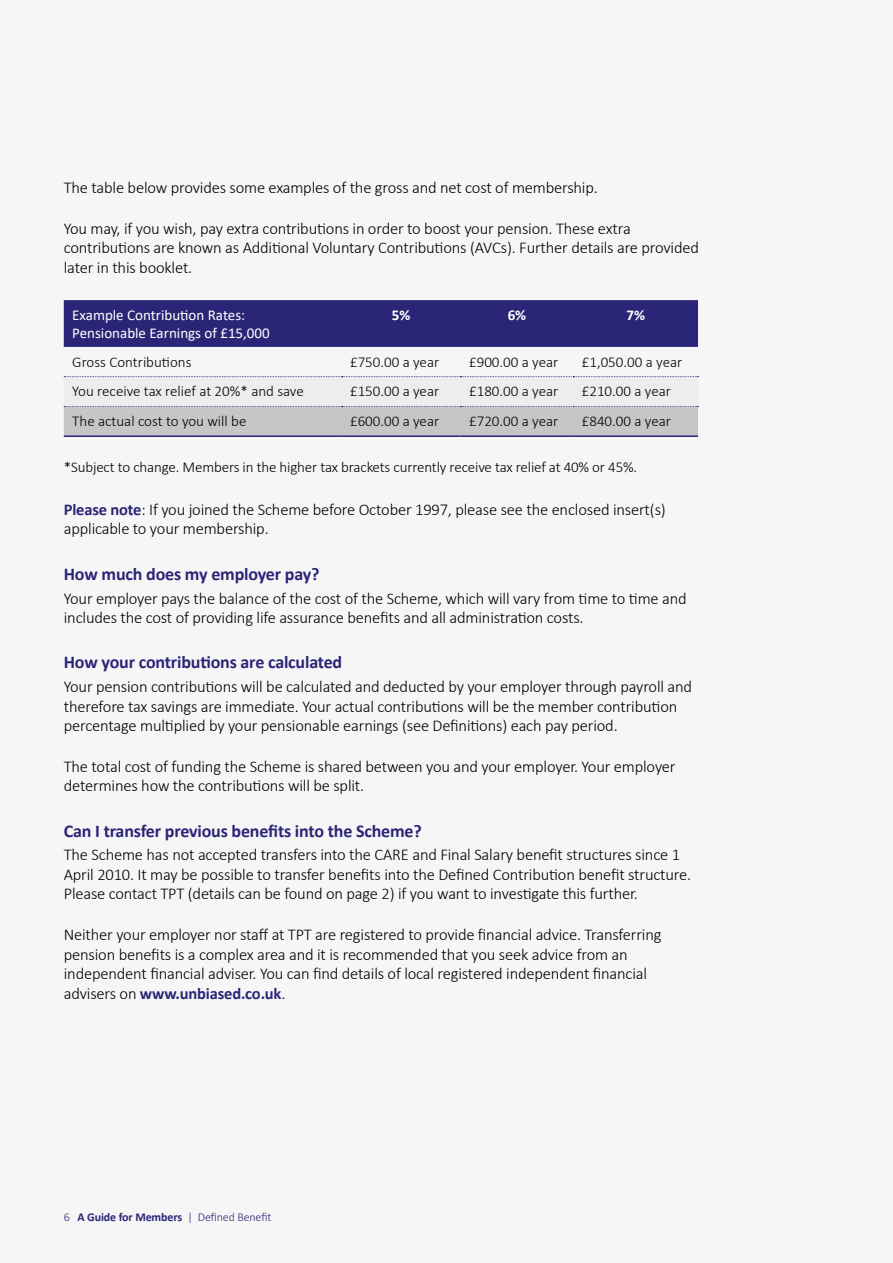
<style>
.page{position:relative;width:893px;height:1263px;background:#f6f6f6}
.page>*{position:absolute;margin:0;border:0;box-sizing:border-box;transform-origin:0 0}
.t1{font:700 18px "Calibri";letter-spacing:-.01em;color:#2b2577}
.t2{font:300 16.5px/19.5px "Calibri";letter-spacing:-.01em;color:#000}
.t3{font:300 15px "Calibri";letter-spacing:-.01em;color:#000}
.t4{font:15px/18px "Calibri";color:#fff}
.t5{font:700 15px "Calibri";color:#fff}
.t6{font:300 12px "Calibri";letter-spacing:-.01em;color:#2b2577}
.s1{font-weight:700;color:#2b2577}
.s2{font-weight:700}
</style>
<div class="page">
<div style="left:64px;top:300px;width:634px;height:47px;background:#2b2577"></div>
<svg style="left:64px;top:376px;width:635px;height:59px"></svg>
<hr style="left:64px;top:435px;width:278px;height:2px;background:#2b2577">
<hr style="left:342px;top:435px;width:119px;height:2px;background:#2b2577">
<hr style="left:461px;top:435px;width:112px;height:2px;background:#2b2577">
<hr style="left:573px;top:435px;width:125px;height:2px;background:#2b2577">
<p class="t2" style="left:64px;top:178px;width:536px">The table below provides some examples of the gross and net cost of membership.</p>
<p class="t2" style="left:64px;top:218px;width:637px">You may, if you wish, pay extra contributions in order to boost your pension. These extra contributions are known as Additional Voluntary Contributions (AVCs). Further details are provided later in this booklet.</p>
<p class="t4" style="left:72px;top:306px;width:199px">Example Contribution Rates:<br>Pensionable Earnings of £15,000</p>
<p class="t5" style="left:392px;top:304px;width:20px">5%</p>
<p class="t5" style="left:508px;top:304px;width:20px">6%</p>
<p class="t5" style="left:626px;top:304px;width:20px">7%</p>
<p class="t3" style="left:72px;top:352px;width:121px">Gross Contributions</p>
<p class="t3" style="left:350px;top:352px;width:91px">£750.00 a year</p>
<p class="t3" style="left:469px;top:352px;width:91px">£900.00 a year</p>
<p class="t3" style="left:582px;top:352px;width:102px">£1,050.00 a year</p>
<p class="t3" style="left:72px;top:382px;width:233px">You receive tax relief at 20%* and save</p>
<p class="t3" style="left:350px;top:382px;width:91px">£150.00 a year</p>
<p class="t3" style="left:469px;top:382px;width:91px">£180.00 a year</p>
<p class="t3" style="left:582px;top:382px;width:91px">£210.00 a year</p>
<p class="t3" style="left:72px;top:412px;width:176px">The actual cost to you will be</p>
<p class="t3" style="left:350px;top:412px;width:91px">£600.00 a year</p>
<p class="t3" style="left:469px;top:412px;width:91px">£720.00 a year</p>
<p class="t3" style="left:582px;top:412px;width:91px">£840.00 a year</p>
<p class="t3" style="left:64px;top:457px;width:575px">*Subject to change. Members in the higher tax brackets currently receive tax relief at 40% or 45%.</p>
<p class="t2" style="left:64px;top:500px;width:603px"><span class="s1">Please note</span>: If you joined the Scheme before October 1997, please see the enclosed insert(s) applicable to your membership.</p>
<p class="t1" style="left:64px;top:561px;width:257px">How much does my employer pay?</p>
<p class="t2" style="left:64px;top:588px;width:624px">Your employer pays the balance of the cost of the Scheme, which will vary from time to time and includes the cost of providing life assurance benefits and all administration costs.</p>
<p class="t1" style="left:64px;top:649px;width:280px">How your contributions are calculated</p>
<p class="t2" style="left:64px;top:677px;width:630px">Your pension contributions will be calculated and deducted by your employer through payroll and therefore tax savings are immediate. Your actual contributions will be the member contribution percentage multiplied by your pensionable earnings (see Definitions) each pay period.</p>
<p class="t2" style="left:64px;top:756px;width:613px">The total cost of funding the Scheme is shared between you and your employer. Your employer determines how the contributions will be split.</p>
<p class="t1" style="left:64px;top:818px;width:359px">Can I transfer previous benefits into the Scheme?</p>
<p class="t2" style="left:64px;top:845px;width:629px">The Scheme has not accepted transfers into the CARE and Final Salary benefit structures since 1<br>April 2010. It may be possible to transfer benefits into the Defined Contribution benefit structure.<br>Please contact TPT (details can be found on page 2) if you want to investigate this further.</p>
<p class="t2" style="left:64px;top:925px;width:599px">Neither your employer nor staff at TPT are registered to provide financial advice. Transferring pension benefits is a complex area and it is recommended that you seek advice from an independent financial adviser. You can find details of local registered independent financial advisers on <span class="s1">www.unbiased.co.uk</span>.</p>
<p class="t6" style="left:64px;top:1209px;width:209px">6 <span class="s2">A Guide for Members</span> | Defined Benefit</p>
</div>
